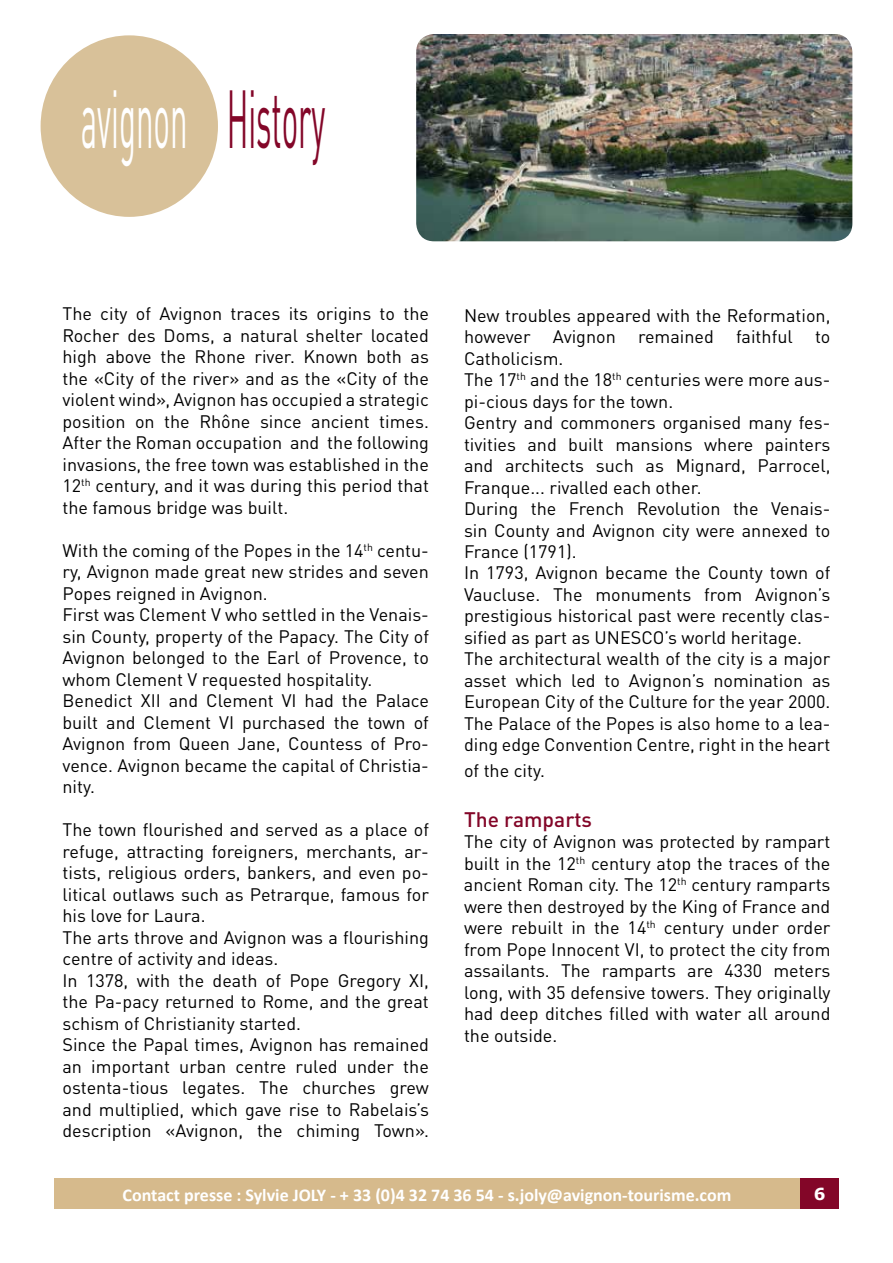
<style>
.page{position:relative;width:893px;height:1263px;background:#fff}
.page>*{position:absolute;margin:0;border:0;box-sizing:border-box;transform-origin:0 0}
.t1{font:81px "DIN Pro";color:#fff;scale:.39 1}
.t2{font:500 20.85px "DIN Pro";color:#830628}
.t3{font:700 18px "Calibri";color:#fff}
.t4{font:17.85px/21.5px "DIN Pro";color:#000}
.t5{font:700 16.5px "Verdana";color:#fff}
.s1{color:#830628}
</style>
<div class="page">
<div style="left:54px;top:1178px;width:746px;height:31px;background:#d6ba8c"></div>
<div style="left:800px;top:1178px;width:39px;height:31px;background:#830628"></div>
<img style="left:416px;top:34px;width:436px;height:207px">
<div style="left:41px;top:35px;width:177px;height:182px;background:#d8c199;border-radius:50%"></div>
<h1 class="t1" style="left:81px;top:55px;width:629px">avignon <span class="s1">History</span></h1>
<p class="t4" style="left:63px;top:301px;width:368px;text-align:justify">The city of Avignon traces its origins to the Rocher des Doms, a natural shelter located high above the Rhone river. Known both as the «City of the river» and as the «City of the violent wind», Avignon has occupied a strategic position on the Rhône since ancient times.<br>After the Roman occupation and the following invasions, the free town was established in the 12<sup>th</sup> century, and it was during this period that the famous bridge was built.</p>
<p class="t4" style="left:63px;top:538px;width:368px">With the coming of the Popes in the 14<sup>th</sup> centu&shy;ry, Avignon made great new strides and seven Popes reigned in Avignon.<br>First was Clement V who settled in the Venais&shy;sin County, property of the Papacy. The City of Avignon belonged to the Earl of Provence, to whom Clement V requested hospitality.<br>Benedict XII and Clement VI had the Palace built and Clement VI purchased the town of Avignon from Queen Jane, Countess of Pro&shy;vence. Avignon became the capital of Christia&shy;nity.</p>
<p class="t4" style="left:63px;top:817px;width:368px">The town flourished and served as a place of refuge, attracting foreigners, merchants, ar&shy;tists, religious orders, bankers, and even po&shy;litical outlaws such as Petrarque, famous for his love for Laura.<br>The arts throve and Avignon was a flourishing centre of activity and ideas.<br>In 1378, with the death of Pope Gregory XI, the Pa-pacy returned to Rome, and the great schism of Christianity started.<br>Since the Papal times, Avignon has remained an important urban centre ruled under the ostenta-tious legates. The churches grew and multiplied, which gave rise to Rabelais’s description «Avignon, the chiming Town».</p>
<p class="t4" style="left:464px;top:303px;width:368px">New troubles appeared with the Reformation, however Avignon remained faithful to Catholicism.<br>The 17<sup>th</sup> and the 18<sup>th</sup> centuries were more aus&shy;pi-cious days for the town.<br>Gentry and commoners organised many fes&shy;tivities and built mansions where painters and architects such as Mignard, Parrocel, Franque... rivalled each other.<br>During the French Revolution the Venais&shy;sin County and Avignon city were annexed to France (1791).<br>In 1793, Avignon became the County town of Vaucluse. The monuments from Avignon’s prestigious historical past were recently clas&shy;sified as part as UNESCO’s world heritage.<br>The architectural wealth of the city is a major asset which led to Avignon’s nomination as European City of the Culture for the year 2000.<br>The Palace of the Popes is also home to a lea&shy;ding edge Convention Centre, right in the heart</p>
<p class="t4" style="left:464px;top:758px;width:82px">of the city.</p>
<p class="t2" style="left:464px;top:802px;width:130px">The ramparts</p>
<p class="t4" style="left:464px;top:829px;width:368px;text-align:justify">The city of Avignon was protected by rampart built in the 12<sup>th</sup> century atop the traces of the ancient Roman city. The 12<sup>th</sup> century ramparts were then destroyed by the King of France and were rebuilt in the 14<sup>th</sup> century under order from Pope Innocent VI, to protect the city from assailants. The ramparts are 4330 meters long, with 35 defensive towers. They originally had deep ditches filled with water all around the outside.</p>
<p class="t3" style="left:123px;top:1183px;width:610px">Contact presse : Sylvie JOLY - + 33 (0)4 32 74 36 54 - s.joly@avignon-tourisme.com</p>
<p class="t5" style="left:814px;top:1183px;width:13px">6</p>
</div>
